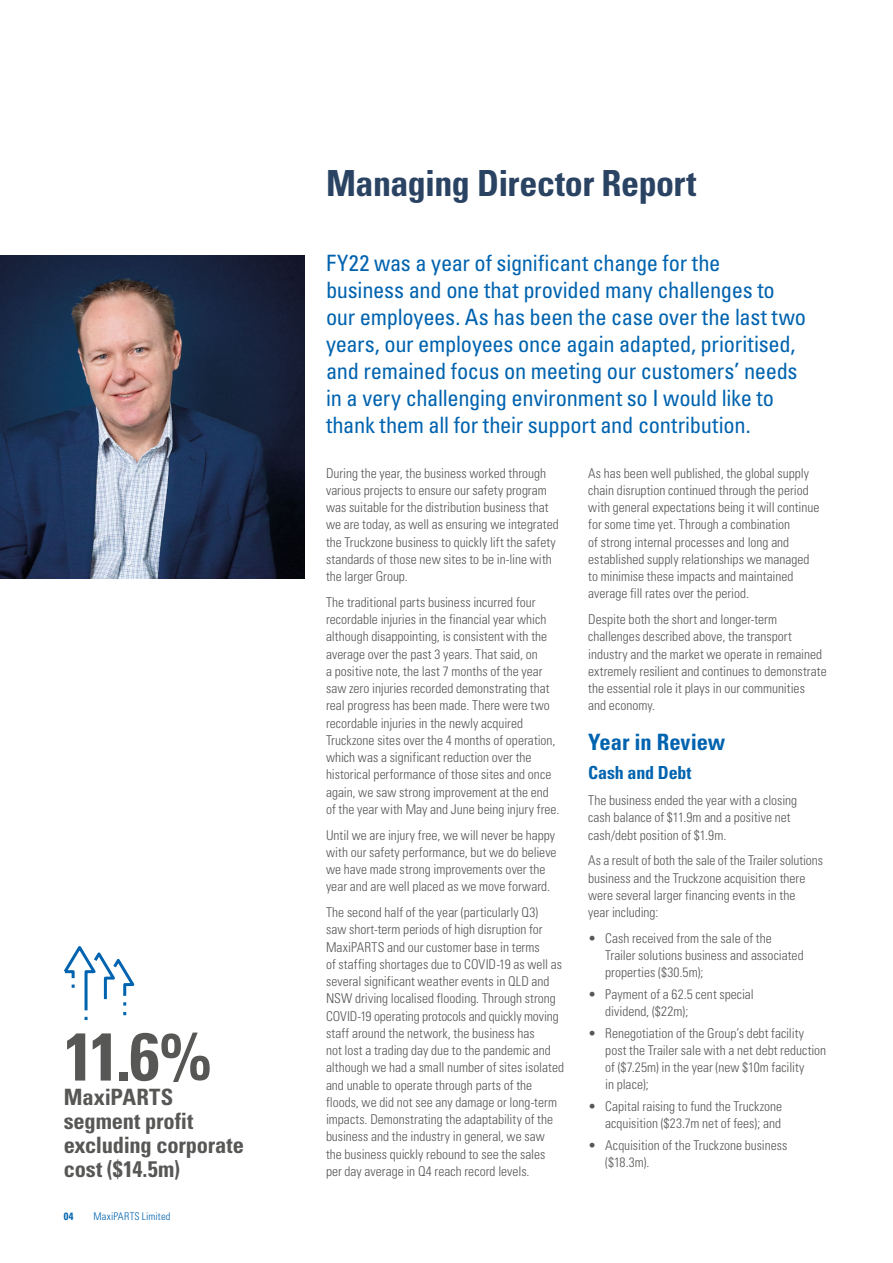
<style>
.page{position:relative;width:893px;height:1263px;background:#fff}
.page>*{position:absolute;margin:0;border:0;box-sizing:border-box;transform-origin:0 0}
.t1{font:700 condensed 67.5px "Univers LT Std";color:#575756}
.t2{font:700 condensed 36px "Univers LT Std";letter-spacing:-.015em;color:#2a4363}
.t3{font:condensed 22.5px/27px "Univers LT Std";letter-spacing:-.015em;color:#0063af}
.t4{font:700 condensed 22.5px/24px "Univers LT Std";letter-spacing:-.01em;color:#575756}
.t5{font:700 condensed 22.5px "Univers LT Std";letter-spacing:-.005em;color:#0063af}
.t6{font:700 condensed 18px "Univers LT Std";letter-spacing:-.01em;color:#0063af}
.t7{font:300 condensed 13.5px/17.2px "Univers LT Std";color:#575756}
.t8{font:300 condensed 10.5px "Univers LT Std";letter-spacing:.015em;color:#0063af}
.t9{font:700 condensed 10.5px "Univers LT Std";color:#0063af}
</style>
<div class="page">
<img style="left:0;top:255px;width:305px;height:323px">
<svg style="left:63px;top:946px;width:72px;height:75px"></svg>
<h1 class="t1" style="left:64px;top:1015px;width:150px">11.6%</h1>
<h3 class="t4" style="left:64px;top:1084px;width:182px">MaxiPARTS segment profit excluding corporate cost ($14.5m)</h3>
<p class="t9" style="left:64px;top:1209px;width:11px">04</p>
<p class="t8" style="left:94px;top:1209px;width:79px">MaxiPARTS Limited</p>
<h2 class="t2" style="left:326px;top:161px;width:372px">Managing Director Report</h2>
<p class="t3" style="left:326px;top:250px;width:482px">FY22 was a year of significant change for the<br>business and one that provided many challenges to our employees. As has been the case over the last two years, our employees once again adapted, prioritised, and remained focus on meeting our customers’ needs in a very challenging environment so I would like to thank them all for their support and contribution.</p>
<p class="t7" style="left:326px;top:464px;width:234px">During the year, the business worked through various projects to ensure our safety program was suitable for the distribution business that we are today, as well as ensuring we integrated the Truckzone business to quickly lift the safety standards of those new sites to be in-line with the larger Group.</p>
<p class="t7" style="left:326px;top:593px;width:235px">The traditional parts business incurred four recordable injuries in the financial year which although disappointing, is consistent with the average over the past 3 years. That said, on<br>a positive note, the last 7 months of the year saw zero injuries recorded demonstrating that real progress has been made. There were two recordable injuries in the newly acquired Truckzone sites over the 4 months of operation, which was a significant reduction over the historical performance of those sites and once again, we saw strong improvement at the end of the year with May and June being injury free.</p>
<p class="t7" style="left:326px;top:826px;width:232px">Until we are injury free, we will never be happy with our safety performance, but we do believe we have made strong improvements over the year and are well placed as we move forward.</p>
<p class="t7" style="left:326px;top:904px;width:240px">The second half of the year (particularly Q3)<br>saw short-term periods of high disruption for MaxiPARTS and our customer base in terms<br>of staffing shortages due to COVID‑19 as well as several significant weather events in QLD and NSW driving localised flooding. Through strong COVID‑19 operating protocols and quickly moving staff around the network, the business has<br>not lost a trading day due to the pandemic and although we had a small number of sites isolated and unable to operate through parts of the floods, we did not see any damage or long-term impacts. Demonstrating the adaptability of the business and the industry in general, we saw the business quickly rebound to see the sales per day average in Q4 reach record levels.</p>
<p class="t7" style="left:588px;top:464px;width:233px">As has been well published, the global supply chain disruption continued through the period with general expectations being it will continue for some time yet. Through a combination<br>of strong internal processes and long and established supply relationships we managed to minimise these impacts and maintained average fill rates over the period.</p>
<p class="t7" style="left:588px;top:611px;width:240px">Despite both the short and longer-term challenges described above, the transport industry and the market we operate in remained extremely resilient and continues to demonstrate the essential role it plays in our communities<br>and economy.</p>
<h3 class="t5" style="left:588px;top:728px;width:139px">Year in Review</h3>
<h3 class="t6" style="left:588px;top:762px;width:105px">Cash and Debt</h3>
<p class="t7" style="left:588px;top:792px;width:211px">The business ended the year with a closing cash balance of $11.9m and a positive net cash/debt position of $1.9m.</p>
<p class="t7" style="left:588px;top:852px;width:236px">As a result of both the sale of the Trailer solutions business and the Truckzone acquisition there were several larger financing events in the<br>year including:</p>
<p class="t7" style="left:605px;top:929px;width:200px;text-indent:-17px">• Cash received from the sale of the<br>Trailer solutions business and associated properties ($30.5m);</p>
<p class="t7" style="left:605px;top:985px;width:150px;text-indent:-17px">• Payment of a 62.5 cent special dividend, ($22m);</p>
<p class="t7" style="left:605px;top:1024px;width:223px;text-indent:-17px">• Renegotiation of the Group’s debt facility post the Trailer sale with a net debt reduction of ($7.25m) in the year (new $10m facility<br>in place);</p>
<p class="t7" style="left:588px;top:1097px;width:195px;text-align:right">• Capital raising to fund the Truckzone acquisition ($23.7m net of fees); and</p>
<p class="t7" style="left:605px;top:1136px;width:184px;text-indent:-17px">• Acquisition of the Truckzone business ($18.3m).</p>
</div>
